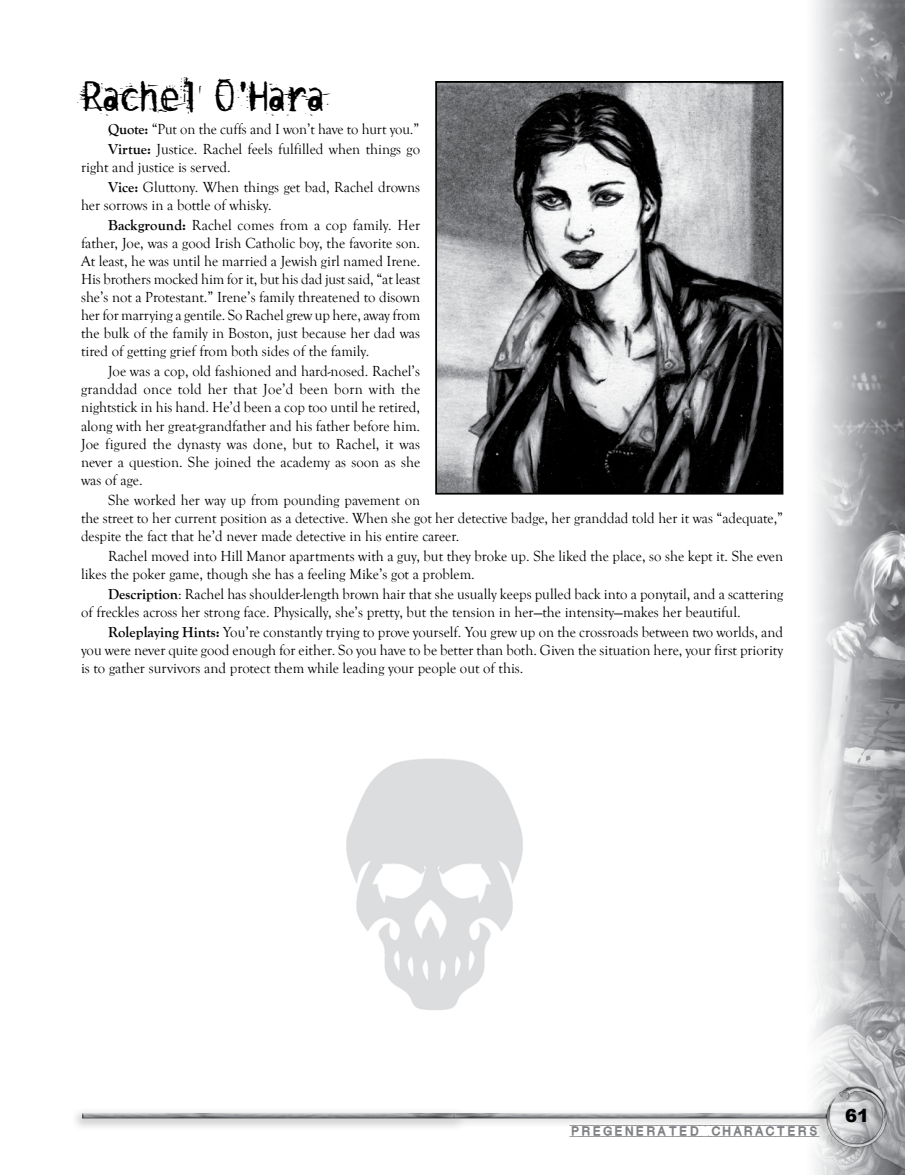
<style>
.page{position:relative;width:905px;height:1175px;background:#fff}
.page>*{position:absolute;margin:0;border:0;box-sizing:border-box;transform-origin:0 0}
.t1{font:42px "Escalido Streak";color:#000}
.t2{font:900 18px "Arial";color:#000}
.t3{font:15px/18px "Goudy Old Style T";color:#000}
.t4{font:15px "Plastic Man";color:#808285}
.s1{font-weight:700}
</style>
<div class="page">
<img style="left:770px;top:0;width:134px;height:1174px">
<div style="left:814px;top:1082px;width:75px;height:76px;background:#000;opacity:.4"></div>
<img style="left:826px;top:1086px;width:60px;height:61px">
<div style="left:70px;top:1105px;width:764px;height:27px;background:#000;opacity:.2"></div>
<svg style="left:79px;top:1111px;width:380px;height:10px"></svg>
<img style="left:82px;top:1113px;width:744px;height:5px">
<img style="left:438px;top:84px;width:342px;height:407px">
<div style="left:435px;top:81px;width:348px;height:413px;border:2px solid #000"></div>
<img style="left:346px;top:758px;width:177px;height:252px">
<p class="t1" style="left:81px;top:74px;width:245px">RACHEL O'HARA</p>
<p class="t3" style="left:108px;top:119px;width:313px;line-height:20.1px"><span class="s1">Quote:</span> “Put on the cuffs and I won’t have to hurt you.”<br><span class="s1">Virtue:</span> Justice. Rachel feels fulfilled when things go</p>
<p class="t3" style="left:108px;top:157px;width:314px;line-height:20.1px;text-indent:-27px">right and justice is served.<br><span class="s1">Vice:</span> Gluttony. When things get bad, Rachel drowns</p>
<p class="t3" style="left:108px;top:195px;width:314px;line-height:20.1px;text-indent:-27px">her sorrows in a bottle of whisky.<br><span class="s1">Background:</span> Rachel comes from a cop family. Her</p>
<p class="t3" style="left:81px;top:235px;width:341px;text-align:justify">father, Joe, was a good Irish Catholic boy, the favorite son.<br>At least, he was until he married a Jewish girl named Irene.<br>His brothers mocked him for it, but his dad just said, “at least she’s not a Protestant.” Irene’s family threatened to disown her for marrying a gentile. So Rachel grew up here, away from the bulk of the family in Boston, just because her dad was tired of getting grief from both sides of the family.</p>
<p class="t3" style="left:81px;top:363px;width:341px;text-align:justify;text-indent:27px">Joe was a cop, old fashioned and hard-nosed. Rachel’s granddad once told her that Joe’d been born with the nightstick in his hand. He’d been a cop too until he retired, along with her great-grandfather and his father before him.<br>Joe figured the dynasty was done, but to Rachel, it was never a question. She joined the academy as soon as she was of age.</p>
<p class="t3" style="left:81px;top:491px;width:703px;text-indent:27px">She worked her way up from pounding pavement on<br>the street to her current position as a detective. When she got her detective badge, her granddad told her it was “adequate,” despite the fact that he’d never made detective in his entire career.</p>
<p class="t3" style="left:81px;top:547px;width:703px;text-indent:27px">Rachel moved into Hill Manor apartments with a guy, but they broke up. She liked the place, so she kept it. She even likes the poker game, though she has a feeling Mike’s got a problem.</p>
<p class="t3" style="left:81px;top:585px;width:703px;text-indent:27px"><span class="s1">Description</span>: Rachel has shoulder-length brown hair that she usually keeps pulled back into a ponytail, and a scattering of freckles across her strong face. Physically, she’s pretty, but the tension in her—the intensity—makes her beautiful.</p>
<p class="t3" style="left:81px;top:623px;width:703px;text-align:justify;text-indent:27px"><span class="s1">Roleplaying Hints:</span> You’re constantly trying to prove yourself. You grew up on the crossroads between two worlds, and you were never quite good enough for either. So you have to be better than both. Given the situation here, your first priority is to gather survivors and protect them while leading your people out of this.</p>
<p class="t4" style="left:570px;top:1122px;width:250px">PREGENERATED CHARACTERS</p>
<p class="t2" style="left:845px;top:1102px;width:26px">61</p>
</div>
